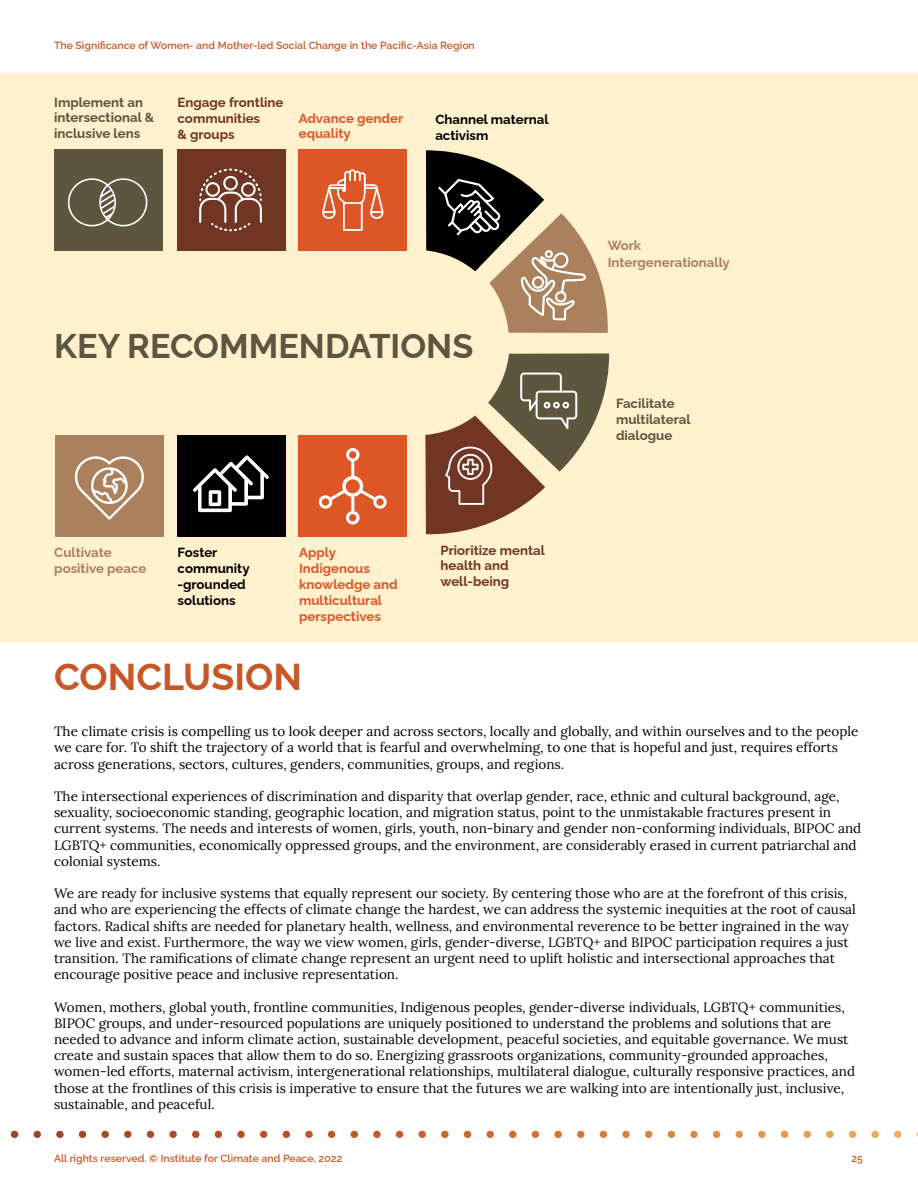
<style>
.page{position:relative;width:918px;height:1188px;background:#fff}
.page>*{position:absolute;margin:0;border:0;box-sizing:border-box;transform-origin:0 0}
.t1{font:100 37.5px "Raleway";color:#c85728}
.t2{font:100 34.2px "Raleway";color:#5c563f}
.t3{font:13.5px/16.2px "Lora";color:#000101}
.t4{font:100 13.2px/15.9px "Raleway";color:#dd5626}
.t5{font:100 13.2px/15.9px "Raleway";color:#5c563f}
.t6{font:100 13.2px/15.9px "Raleway";color:#713524}
.t7{font:100 13.2px/15.9px "Raleway";color:#000}
.t8{font:100 13.2px/17.2px "Raleway";color:#aa805d}
.t9{font:100 10.5px "Raleway";color:#c95828}
</style>
<div class="page">
<div style="left:0;top:73px;width:918px;height:569px;background:#fff0ce"></div>
<div style="left:177px;top:149px;width:108px;height:101px;background:#713524"></div>
<div style="left:54px;top:149px;width:108px;height:101px;background:#5c563f"></div>
<div style="left:299px;top:149px;width:108px;height:101px;background:#dd5626"></div>
<div style="left:177px;top:436px;width:108px;height:101px;background:#000"></div>
<div style="left:55px;top:436px;width:108px;height:101px;background:#aa805d"></div>
<div style="left:299px;top:436px;width:108px;height:101px;background:#dd5626"></div>
<svg style="left:199px;top:169px;width:63px;height:62px"></svg>
<svg style="left:322px;top:169px;width:62px;height:62px"></svg>
<svg style="left:67px;top:178px;width:81px;height:49px"></svg>
<svg style="left:74px;top:456px;width:70px;height:64px"></svg>
<svg style="left:318px;top:448px;width:69px;height:77px"></svg>
<svg style="left:193px;top:455px;width:76px;height:57px"></svg>
<svg style="left:425px;top:353px;width:184px;height:182px"></svg>
<svg style="left:426px;top:150px;width:182px;height:183px"></svg>
<svg style="left:10px;top:1131px;width:908px;height:7px"></svg>
<p class="t9" style="left:54px;top:37px;width:422px">The Significance of Women- and Mother-led Social Change in the Pacific-Asia Region</p>
<p class="t5" style="left:54px;top:93px;width:101px">Implement an intersectional &amp; inclusive lens</p>
<p class="t6" style="left:178px;top:93px;width:107px">Engage frontline communities<br>&amp; groups</p>
<p class="t4" style="left:299px;top:108px;width:106px">Advance gender equality</p>
<p class="t7" style="left:435px;top:110px;width:115px">Channel maternal activism</p>
<h2 class="t2" style="left:54px;top:318px;width:421px">KEY RECOMMENDATIONS</h2>
<p class="t8" style="left:54px;top:543px;width:94px;line-height:15.9px">Cultivate positive peace</p>
<p class="t7" style="left:178px;top:543px;width:74px">Foster community -grounded solutions</p>
<p class="t4" style="left:299px;top:543px;width:100px">Apply<br>Indigenous knowledge and multicultural perspectives</p>
<p class="t6" style="left:440px;top:540px;width:106px">Prioritize mental health and well-being</p>
<p class="t8" style="left:608px;top:235px;width:124px">Work<br>Intergenerationally</p>
<p class="t5" style="left:616px;top:394px;width:76px">Facilitate multilateral dialogue</p>
<h1 class="t1" style="left:54px;top:647px;width:250px">CONCLUSION</h1>
<p class="t3" style="left:54px;top:722px;width:806px">The climate crisis is compelling us to look deeper and across sectors, locally and globally, and within ourselves and to the people we care for. To shift the trajectory of a world that is fearful and overwhelming, to one that is hopeful and just, requires efforts across generations, sectors, cultures, genders, communities, groups, and regions.</p>
<p class="t3" style="left:54px;top:787px;width:809px">The intersectional experiences of discrimination and disparity that overlap gender, race, ethnic and cultural background, age, sexuality, socioeconomic standing, geographic location, and migration status, point to the unmistakable fractures present in current systems. The needs and interests of women, girls, youth, non-binary and gender non-conforming individuals, BIPOC and LGBTQ+ communities, economically oppressed groups, and the environment, are considerably erased in current patriarchal and colonial systems.</p>
<p class="t3" style="left:54px;top:884px;width:803px">We are ready for inclusive systems that equally represent our society. By centering those who are at the forefront of this crisis, and who are experiencing the effects of climate change the hardest, we can address the systemic inequities at the root of causal factors. Radical shifts are needed for planetary health, wellness, and environmental reverence to be better ingrained in the way we live and exist. Furthermore, the way we view women, girls, gender-diverse, LGBTQ+ and BIPOC participation requires a just transition. The ramifications of climate change represent an urgent need to uplift holistic and intersectional approaches that encourage positive peace and inclusive representation.</p>
<p class="t3" style="left:54px;top:998px;width:803px">Women, mothers, global youth, frontline communities, Indigenous peoples, gender-diverse individuals, LGBTQ+ communities, BIPOC groups, and under-resourced populations are uniquely positioned to understand the problems and solutions that are needed to advance and inform climate action, sustainable development, peaceful societies, and equitable governance. We must create and sustain spaces that allow them to do so. Energizing grassroots organizations, community-grounded approaches, women-led efforts, maternal activism, intergenerational relationships, multilateral dialogue, culturally responsive practices, and those at the frontlines of this crisis is imperative to ensure that the futures we are walking into are intentionally just, inclusive, sustainable, and peaceful.</p>
<p class="t9" style="left:54px;top:1149px;width:290px">All rights reserved. © Institute for Climate and Peace, 2022</p>
<p class="t9" style="left:851px;top:1149px;width:13px">25</p>
</div>
